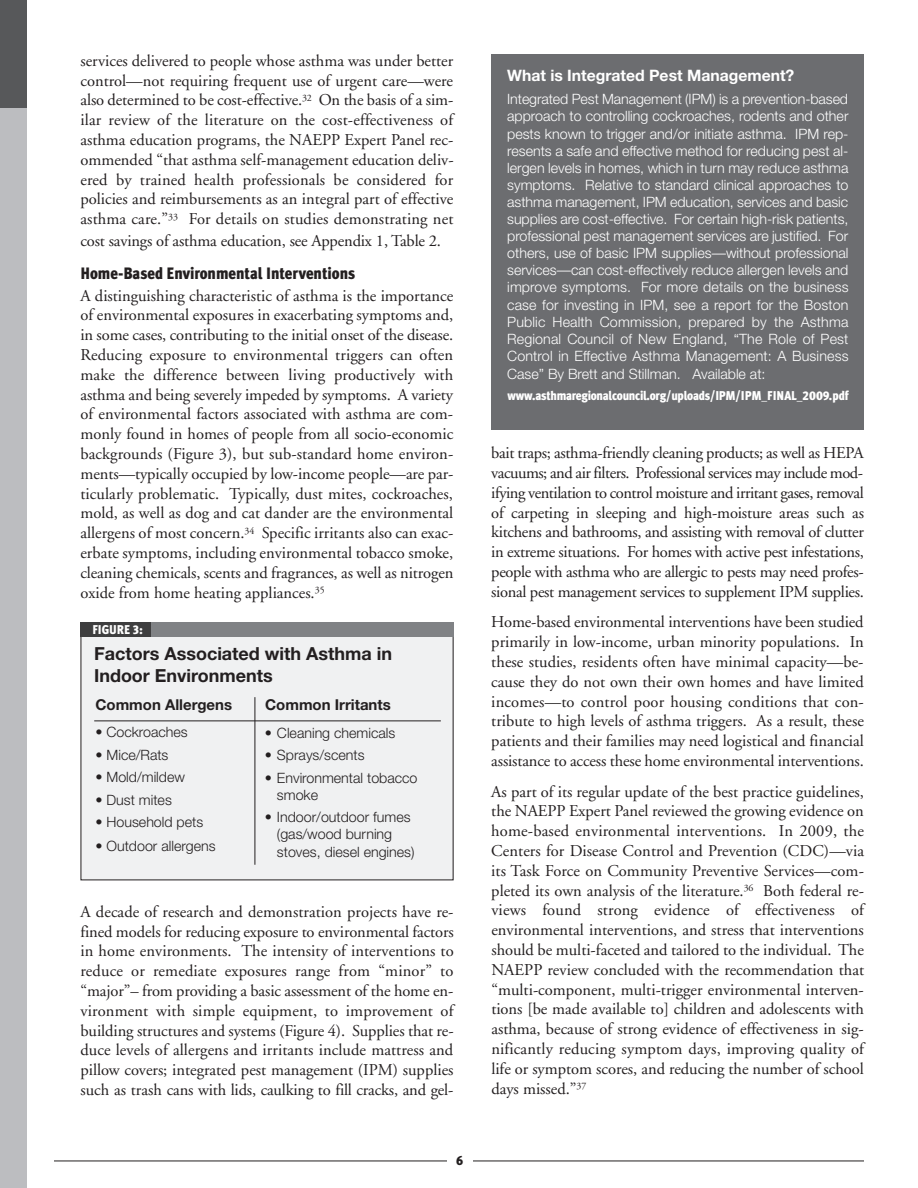
<style>
.page{position:relative;width:918px;height:1188px;background:#fff}
.page>*{position:absolute;margin:0;border:0;box-sizing:border-box;transform-origin:0 0}
.t1{font:700 18px/21.6px "Helvetica Neue";color:#231f20}
.t2{font:16.5px/19.8px "Adobe Garamond";letter-spacing:-.01em;color:#231f20;text-align:justify}
.t3{font:900 16.5px "BV Meta";color:#231f20}
.t4{font:700 15.75px "Helvetica Neue";color:#fff}
.t5{font:700 15px "Helvetica Neue";color:#231f20}
.t6{font:300 14.25px/17.1px "Helvetica Neue";color:#fff;text-align:justify}
.t7{font:300 14.25px/17.1px "Helvetica Neue";color:#231f20}
.t8{font:900 13.5px "BV Meta";color:#231f20}
.t9{font:900 12.75px "BV Meta";letter-spacing:-.02em;color:#fff}
</style>
<div class="page">
<hr style="left:54px;top:1161px;width:810px;height:1px;background:#231f20">
<div style="left:447px;top:1155px;width:26px;height:25px;background:#fff"></div>
<div style="left:0;top:0;width:27px;height:1188px;background:#bcbdc0"></div>
<div style="left:0;top:0;width:27px;height:108px;background:#57585a"></div>
<div style="left:81px;top:626px;width:372px;height:254px;background:#f0f1f2"></div>
<div style="left:104px;top:623px;width:350px;height:14px;background:#808285"></div>
<div style="left:81px;top:623px;width:70px;height:14px;background:#3e3e3f"></div>
<hr style="left:94px;top:721px;width:347px;height:1px;background:#231f20">
<hr style="left:255px;top:697px;width:1px;height:168px;background:#231f20">
<div style="left:491px;top:54px;width:373px;height:376px;background:#6c6d70"></div>
<p class="t2" style="left:80px;top:52px;width:375px">services delivered to people whose asthma was under better control—not requiring frequent use of urgent care—were also determined to be cost-effective.<sup>32</sup> On the basis of a sim&shy;ilar review of the literature on the cost-effectiveness of asthma education programs, the NAEPP Expert Panel rec&shy;ommended “that asthma self-management education deliv&shy;ered by trained health professionals be considered for policies and reimbursements as an integral part of effective asthma care.”<sup>33</sup> For details on studies demonstrating net</p>
<p class="t2" style="left:80px;top:232px;width:362px">cost savings of asthma education, see Appendix 1, Table 2.</p>
<p class="t3" style="left:80px;top:268px;width:276px">Home-Based Environmental Interventions</p>
<p class="t2" style="left:80px;top:287px;width:374px">A distinguishing characteristic of asthma is the importance of environmental exposures in exacerbating symptoms and, in some cases, contributing to the initial onset of the disease.<br>Reducing exposure to environmental triggers can often make the difference between living productively with asthma and being severely impeded by symptoms. A variety of environmental factors associated with asthma are com&shy;monly found in homes of people from all socio-economic backgrounds (Figure 3), but sub-standard home environ&shy;ments—typically occupied by low-income people—are par&shy;ticularly problematic. Typically, dust mites, cockroaches, mold, as well as dog and cat dander are the environmental allergens of most concern.<sup>34</sup> Specific irritants also can exac&shy;erbate symptoms, including environmental tobacco smoke, cleaning chemicals, scents and fragrances, as well as nitrogen oxide from home heating appliances.<sup>35</sup></p>
<p class="t9" style="left:92px;top:625px;width:52px">FIGURE 3:</p>
<p class="t1" style="left:94px;top:645px;width:300px">Factors Associated with Asthma in<br>Indoor Environments</p>
<p class="t5" style="left:95px;top:699px;width:138px">Common Allergens</p>
<p class="t5" style="left:265px;top:699px;width:127px">Common Irritants</p>
<p class="t7" style="left:95px;top:725px;width:94px">• Cockroaches</p>
<p class="t7" style="left:95px;top:747px;width:75px">• Mice/Rats</p>
<p class="t7" style="left:95px;top:770px;width:91px">• Mold/mildew</p>
<p class="t7" style="left:95px;top:792px;width:78px">• Dust mites</p>
<p class="t7" style="left:95px;top:815px;width:109px">• Household pets</p>
<p class="t7" style="left:95px;top:839px;width:122px">• Outdoor allergens</p>
<p class="t7" style="left:265px;top:726px;width:132px">• Cleaning chemicals</p>
<p class="t7" style="left:265px;top:748px;width:101px">• Sprays/scents</p>
<p class="t7" style="left:277px;top:771px;width:142px;text-indent:-12px">• Environmental tobacco smoke</p>
<p class="t7" style="left:277px;top:810px;width:139px;text-indent:-12px">• Indoor/outdoor fumes (gas/wood burning stoves, diesel engines)</p>
<p class="t2" style="left:80px;top:903px;width:375px">A decade of research and demonstration projects have re&shy;fined models for reducing exposure to environmental factors in home environments. The intensity of interventions to reduce or remediate exposures range from “minor” to “major”– from providing a basic assessment of the home en&shy;vironment with simple equipment, to improvement of building structures and systems (Figure 4). Supplies that re&shy;duce levels of allergens and irritants include mattress and pillow covers; integrated pest management (IPM) supplies such as trash cans with lids, caulking to fill cracks, and gel-</p>
<p class="t8" style="left:456px;top:1156px;width:9px">6</p>
<p class="t4" style="left:507px;top:69px;width:289px">What is Integrated Pest Management?</p>
<p class="t6" style="left:507px;top:92px;width:343px">Integrated Pest Management (IPM) is a prevention-based approach to controlling cockroaches, rodents and other pests known to trigger and/or initiate asthma. IPM rep&shy;resents a safe and effective method for reducing pest al&shy;lergen levels in homes, which in turn may reduce asthma symptoms. Relative to standard clinical approaches to asthma management, IPM education, services and basic supplies are cost-effective. For certain high-risk patients, professional pest management services are justified. For others, use of basic IPM supplies—without professional services—can cost-effectively reduce allergen levels and improve symptoms. For more details on the business case for investing in IPM, see a report for the Boston Public Health Commission, prepared by the Asthma Regional Council of New England, “The Role of Pest Control in Effective Asthma Management: A Business Case” By Brett and Stillman. Available at:</p>
<p class="t9" style="left:508px;top:391px;width:343px">www.asthmaregionalcouncil.org/uploads/IPM/IPM_FINAL_2009.pdf</p>
<p class="t2" style="left:491px;top:445px;width:374px">bait traps; asthma-friendly cleaning products; as well as HEPA vacuums; and air filters. Professional services may include mod&shy;ifying ventilation to control moisture and irritant gases, removal of carpeting in sleeping and high-moisture areas such as kitchens and bathrooms, and assisting with removal of clutter in extreme situations. For homes with active pest infestations, people with asthma who are allergic to pests may need profes&shy;sional pest management services to supplement IPM supplies.</p>
<p class="t2" style="left:491px;top:614px;width:374px">Home-based environmental interventions have been studied primarily in low-income, urban minority populations. In these studies, residents often have minimal capacity—be&shy;cause they do not own their own homes and have limited incomes—to control poor housing conditions that con&shy;tribute to high levels of asthma triggers. As a result, these patients and their families may need logistical and financial assistance to access these home environmental interventions.</p>
<p class="t2" style="left:491px;top:783px;width:374px">As part of its regular update of the best practice guidelines, the NAEPP Expert Panel reviewed the growing evidence on home-based environmental interventions. In 2009, the Centers for Disease Control and Prevention (CDC)—via its Task Force on Community Preventive Services—com&shy;pleted its own analysis of the literature.<sup>36</sup> Both federal re&shy;views found strong evidence of effectiveness of environmental interventions, and stress that interventions should be multi-faceted and tailored to the individual. The NAEPP review concluded with the recommendation that “multi-component, multi-trigger environmental interven&shy;tions [be made available to] children and adolescents with asthma, because of strong evidence of effectiveness in sig&shy;nificantly reducing symptom days, improving quality of life or symptom scores, and reducing the number of school days missed.”<sup>37</sup></p>
</div>
